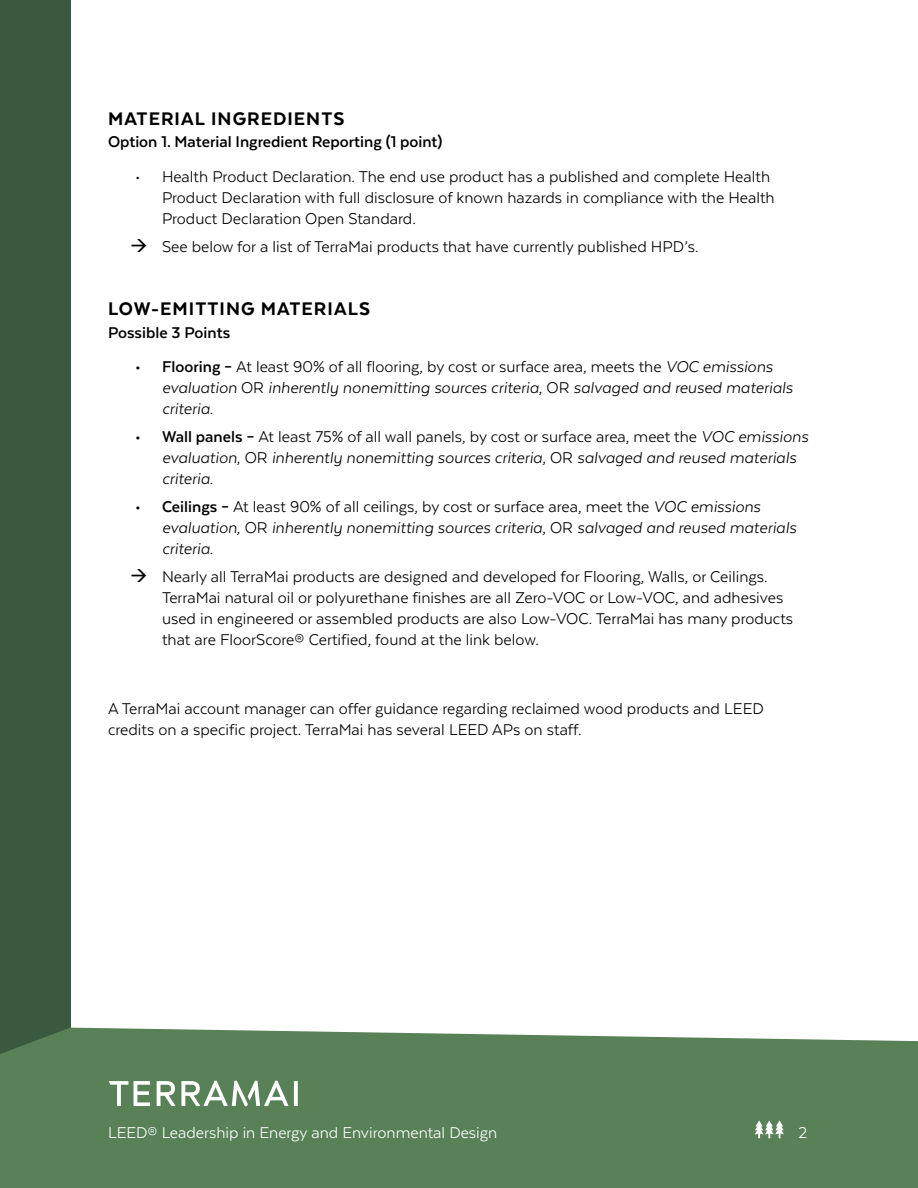
<style>
.page{position:relative;width:918px;height:1188px;background:#fff}
.page>*{position:absolute;margin:0;border:0;box-sizing:border-box;transform-origin:0 0}
.t1{font:800 21px "Texta";letter-spacing:.05em;color:#000}
.t2{font:18px/21px "Texta";color:#000}
.t3{font:italic 18px/21px "Texta";color:#000}
.Subheader{font:700 18px "Texta";color:#000}
.t4{font:18px "Texta";color:#fff}
.s1{font-weight:700;font-style:normal}
.s2{font-style:normal}
</style>
<div class="page">
<div style="left:0;top:0;width:70px;height:1188px;background:#3a5a40"></div>
<div style="left:0;top:1028px;width:918px;height:160px;background:#588157"></div>
<svg style="left:109px;top:1081px;width:41px;height:25px"></svg>
<svg style="left:294px;top:1081px;width:4px;height:25px"></svg>
<svg style="left:157px;top:1081px;width:132px;height:25px"></svg>
<svg style="left:755px;top:1121px;width:29px;height:17px"></svg>
<p class="t1" style="left:108px;top:108px;width:238px">MATERIAL INGREDIENTS</p>
<p class="Subheader" style="left:108px;top:133px;width:336px">Option 1. Material Ingredient Reporting (1 point)</p>
<p class="t2" style="left:162px;top:166px;width:614px;text-indent:-27px">• Health Product Declaration. The end use product has a published and complete Health<br>Product Declaration with full disclosure of known hazards in compliance with the Health<br>Product Declaration Open Standard.</p>
<p class="t2" style="left:162px;top:235px;width:538px">See below for a list of TerraMai products that have currently published HPD’s.</p>
<p class="t1" style="left:108px;top:298px;width:264px">LOW-EMITTING MATERIALS</p>
<p class="Subheader" style="left:108px;top:323px;width:124px">Possible 3 Points</p>
<p class="t3" style="left:162px;top:356px;width:632px;text-indent:-27px"><span class="s1">• Flooring –</span> <span class="s2">At least 90% of all flooring, by cost or surface area, meets the</span> VOC emissions evaluation <span class="s2">OR</span> inherently nonemitting sources criteria<span class="s2">, OR</span> salvaged and reused materials criteria<span class="s2">.</span></p>
<p class="t3" style="left:162px;top:426px;width:648px;text-indent:-27px"><span class="s1">• Wall panels –</span> <span class="s2">At least 75% of all wall panels, by cost or surface area, meet the</span> VOC emissions evaluation<span class="s2">, OR</span> inherently nonemitting sources criteria<span class="s2">, OR</span> salvaged and reused materials criteria<span class="s2">.</span></p>
<p class="t3" style="left:162px;top:496px;width:636px;text-indent:-27px"><span class="s1">• Ceilings –</span> <span class="s2">At least 90% of all ceilings, by cost or surface area, meet the</span> VOC emissions evaluation<span class="s2">, OR</span> inherently nonemitting sources criteria<span class="s2">, OR</span> salvaged and reused materials criteria<span class="s2">.</span></p>
<p class="t2" style="left:162px;top:565px;width:633px">Nearly all TerraMai products are designed and developed for Flooring, Walls, or Ceilings.<br>TerraMai natural oil or polyurethane finishes are all Zero-VOC or Low-VOC, and adhesives used in engineered or assembled products are also Low-VOC. TerraMai has many products that are FloorScore® Certified, found at the link below.</p>
<p class="t2" style="left:108px;top:698px;width:657px">A TerraMai account manager can offer guidance regarding reclaimed wood products and LEED credits on a specific project. TerraMai has several LEED APs on staff.</p>
<p class="t4" style="left:108px;top:1124px;width:391px">LEED® Leadership in Energy and Environmental Design</p>
<p class="t4" style="left:799px;top:1124px;width:10px">2</p>
</div>
